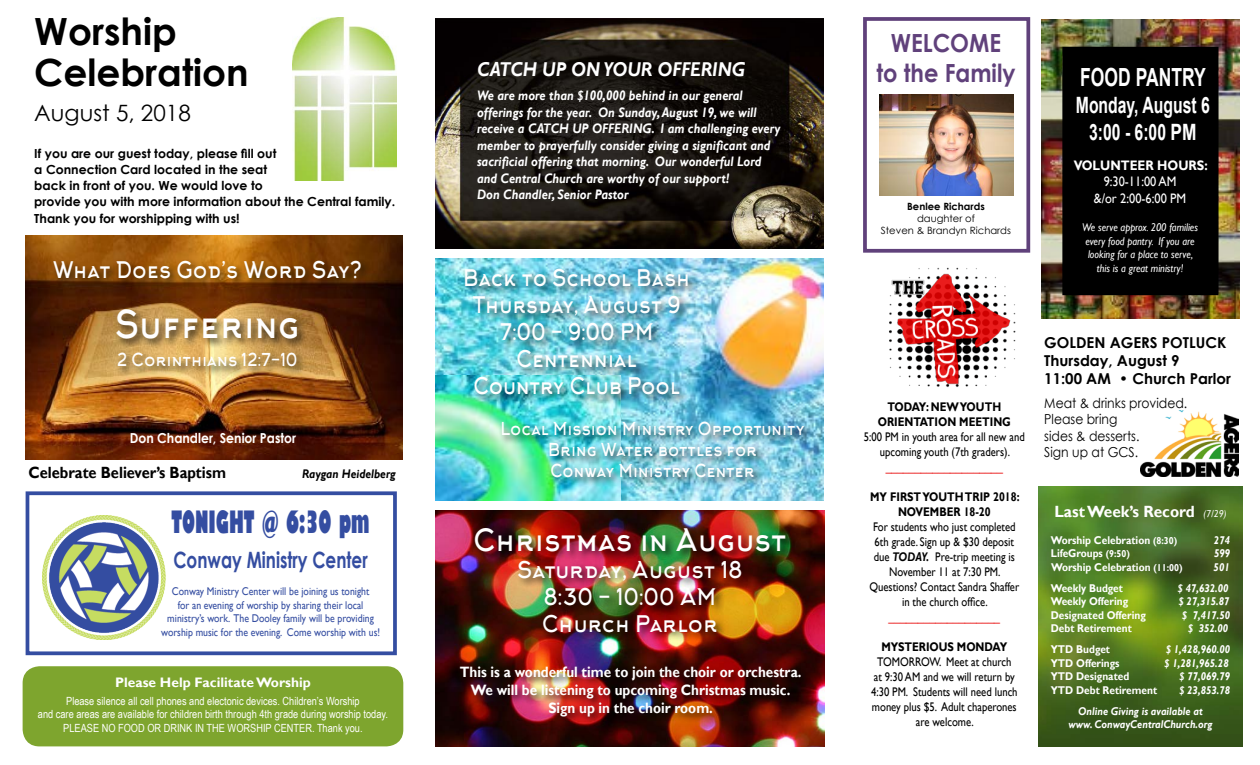
<style>
.page{position:relative;width:1260px;height:765px;background:#fff}
.page>*{position:absolute;margin:0;border:0;box-sizing:border-box;transform-origin:0 0}
.t1{font:700 37.5px/41.2px "Century Gothic";color:#000}
.t2{font:37.5px "Arkhip";color:#fff;scale:.87 1}
.t3{font:30px "Arkhip";color:#fff;scale:.9 1}
.t4{font:800 condensed 30px "Gill Sans";color:#344da1;scale:.75 1}
.t5{font:700 25px/30px "Century Gothic";color:#60417b;text-align:center;scale:.9 1}
.t6{font:700 25px "Arial";color:#fff;scale:.7 1}
.t7{font:22.5px/27px "Arkhip";color:#fff;text-align:center;scale:.85 1}
.t8{font:22.5px/27px "Arkhip";color:#fff;text-align:center;scale:.9 1}
.t9{font:700 22.5px/27px "Arial";color:#fff;text-align:center;scale:.7 1}
.t10{font:22.5px "Arkhip";color:#fff;scale:.87 1}
.t11{font:700 22.5px "Century Gothic";color:#344da1;scale:.75 1}
.t12{font:22.5px "Century Gothic";color:#000}
.t13{font:italic 700 20px "Gill Sans";color:#fff;scale:.9 1}
.t14{font:17.5px/21px "Arkhip";color:#fff;text-align:center;scale:.85 1}
.t15{font:17.5px "Arkhip";color:#fff;scale:.87 1}
.t16{font:700 16.25px "Gill Sans";color:#000;scale:.9 1}
.t17{font:700 16.25px "Gill Sans";color:#fff;scale:.95 1}
.t18{font:700 15px/18px "Gill Sans";color:#fff;text-align:center;scale:.9 1}
.t19{font:700 15px/18px "Century Gothic";color:#000}
.t20{font:italic 700 13.75px/16.5px "Gill Sans";color:#fff;scale:.89 1}
.t21{font:13.75px/16.5px "Century Gothic";color:#000;scale:.9 1}
.t22{font:700 13.75px "Gill Sans";color:#fff}
.t23{font:13.75px/16.5px "Gill Sans";color:#fff;text-align:center;scale:.9 1}
.t24{font:700 13.75px "Century Gothic";color:#fff;scale:.9 1}
.t25{font:700 13.75px "Gill Sans";color:#fff;scale:.9 1}
.t26{font:12.5px/15px "Gill Sans";color:#000;text-align:center;scale:.85 1}
.t27{font:700 12.5px/16.2px "Century Gothic";color:#000}
.t28{font:700 12.5px/15px "Gill Sans";color:#000;text-align:center;scale:.85 1}
.t29{font:12.5px "Gill Sans";color:#e80000;scale:.85 1}
.t30{font:italic 700 12.5px "Gill Sans";color:#000;scale:.9 1}
.t31{font:11.25px/13.5px "Arial Narrow";color:#fff;text-align:center}
.t32{font:700 11.25px "Gill Sans";color:#fff;scale:.9 1}
.t33{font:11.25px/13.5px "Gill Sans";color:#344da1;text-align:center;scale:.87 1}
.t34{font:italic 700 11.25px/21px "Gill Sans";color:#fff;scale:.9 1}
.t35{font:italic 11.25px/13.5px "Gill Sans";color:#fff;text-align:center;scale:.9 1}
.t36{font:10px/12px "Century Gothic";color:#000;text-align:center}
.t37{font:700 10px "Century Gothic";color:#000}
.s1{font-weight:700;font-style:italic}
.s2{font-weight:400;font-style:italic;font-size:10px}
.s3{font-size:10px}
</style>
<div class="page">
<img style="left:1038px;top:486px;width:204px;height:260px">
<div style="left:23px;top:666px;width:380px;height:80px;background:#7ea52e;border-radius:17px"></div>
<img style="left:293px;top:17px;width:104px;height:164px">
<img style="left:1140px;top:410px;width:99px;height:67px">
<img style="left:26px;top:236px;width:376px;height:224px">
<div style="left:26px;top:491px;width:371px;height:164px;border:4px solid #344da1"></div>
<div style="left:51px;top:259px;width:320px;height:118px;background:#000;opacity:.75"></div>
<div style="left:863px;top:17px;width:167px;height:236px;border:4px solid #60417b"></div>
<img style="left:880px;top:95px;width:134px;height:101px">
<img style="left:436px;top:258px;width:388px;height:242px">
<img style="left:436px;top:375px;width:185px;height:125px">
<div style="left:462px;top:267px;width:236px;height:138px;background:#000;opacity:.75"></div>
<div style="left:499px;top:420px;width:315px;height:68px;background:#000;opacity:.75"></div>
<img style="left:42px;top:515px;width:124px;height:125px">
<img style="left:436px;top:511px;width:388px;height:235px">
<div style="left:458px;top:525px;width:353px;height:202px;background:#000;opacity:.75"></div>
<img style="left:436px;top:19px;width:388px;height:229px">
<img style="left:1041px;top:20px;width:199px;height:299px">
<div style="left:1064px;top:48px;width:153px;height:246px;background:#000"></div>
<div style="left:1062px;top:47px;width:157px;height:248px;border:2px solid #000"></div>
<img style="left:889px;top:267px;width:127px;height:120px">
<h1 class="t1" style="left:34px;top:9px;width:216px">Worship<br>Celebration</h1>
<h3 class="t12" style="left:34px;top:97px;width:158px">August 5, 2018</h3>
<p class="t27" style="left:34px;top:144px;width:362px">If you are our guest today, please fill out<br>a Connection Card located in the seat<br>back in front of you. We would love to<br>provide you with more information about the Central family.<br>Thank you for worshipping with us!</p>
<h3 class="t10" style="left:53px;top:257px;width:357px">What Does God’s Word Say?</h3>
<h1 class="t2" style="left:115px;top:303px;width:214px">Suffering</h1>
<h3 class="t15" style="left:117px;top:350px;width:209px">2 Corinthians 12:7-10</h3>
<p class="t24" style="left:130px;top:428px;width:186px">Don Chandler, Senior Pastor</p>
<h3 class="t16" style="left:28px;top:463px;width:221px">Celebrate Believer’s Baptism</h3>
<p class="t30" style="left:302px;top:467px;width:106px">Raygan Heidelberg</p>
<h2 class="t4" style="left:172px;top:503px;width:265px">TONIGHT @ 6:30 pm</h2>
<h3 class="t11" style="left:173px;top:543px;width:261px">Conway Ministry Center</h3>
<p class="t33" style="left:161px;top:585px;width:253px">Conway Ministry Center will be joining us tonight<br>for an evening of worship by sharing their local ministry’s work. The Dooley family will be providing worship music for the evening. Come worship with us!</p>
<p class="t22" style="left:115px;top:674px;width:197px">Please Help Facilitate Worship</p>
<p class="t31" style="left:38px;top:693px;width:352px">Please silence all cell phones and electonic devices. Children’s Worship<br>and care areas are available for children birth through 4th grade during worship today.<br>PLEASE NO FOOD OR DRINK IN THE WORSHIP CENTER. Thank you.</p>
<h3 class="t13" style="left:477px;top:58px;width:299px">CATCH UP ON YOUR OFFERING</h3>
<p class="t20" style="left:477px;top:88px;width:343px">We are more than $100,000 behind in our general offerings for the year. On Sunday, August 19, we will receive a CATCH UP OFFERING. I am challenging every member to prayerfully consider giving a significant and sacrificial offering that morning. Our wonderful Lord and Central Church are worthy of our support!<br>Don Chandler, Senior Pastor</p>
<h3 class="t7" style="left:463px;top:265px;width:268px">Back to School Bash<br>Thursday, August 9<br>7:00 - 9:00 PM<br>Centennial<br>Country Club Pool</h3>
<h3 class="t14" style="left:501px;top:419px;width:359px">Local Mission Ministry Opportunity<br>Bring Water bottles for<br>Conway Ministry Center</h3>
<h2 class="t3" style="left:473px;top:523px;width:349px">Christmas in August</h2>
<h3 class="t8" style="left:517px;top:557px;width:252px">Saturday, August 18<br>8:30 - 10:00 AM<br>Church Parlor</h3>
<p class="t18" style="left:460px;top:664px;width:381px">This is a wonderful time to join the choir or orchestra.<br>We will be listening to upcoming Christmas music.<br>Sign up in the choir room.</p>
<h3 class="t5" style="left:876px;top:27px;width:156px">WELCOME<br>to the Family</h3>
<p class="t37" style="left:907px;top:199px;width:79px">Benlee Richards</p>
<p class="t36" style="left:881px;top:212px;width:132px">daughter of<br>Steven &amp; Brandyn Richards</p>
<h3 class="t6" style="left:1080px;top:60px;width:181px">FOOD PANTRY</h3>
<h3 class="t9" style="left:1076px;top:92px;width:193px">Monday, August 6<br>3:00 - 6:00 PM</h3>
<p class="t25" style="left:1074px;top:157px;width:151px">VOLUNTEER HOURS:</p>
<p class="t23" style="left:1094px;top:174px;width:104px">9:30-11:00 AM &amp;/or 2:00-6:00 PM</p>
<p class="t35" style="left:1082px;top:221px;width:130px">We serve approx. 200 families every food pantry. If you are looking for a place to serve, this is a great ministry!</p>
<p class="t28" style="left:878px;top:400px;width:158px">TODAY: NEW YOUTH<br>ORIENTATION MEETING</p>
<p class="t26" style="left:864px;top:430px;width:191px">5:00 PM in youth area for all new and upcoming youth (7th graders).</p>
<p class="t29" style="left:886px;top:460px;width:140px">____________________</p>
<p class="t28" style="left:870px;top:490px;width:177px">MY FIRST YOUTH TRIP 2018:<br>NOVEMBER 18-20</p>
<p class="t26" style="left:869px;top:520px;width:178px">For students who just completed<br>6th grade. Sign up &amp; $30 deposit due <span class="s1">TODAY.</span> Pre-trip meeting is<br>November 11 at 7:30 PM.<br>Questions? Contact Sandra Shaffer in the church office.</p>
<p class="t29" style="left:889px;top:610px;width:133px">___________________</p>
<p class="t28" style="left:881px;top:640px;width:149px">MYSTERIOUS MONDAY</p>
<p class="t26" style="left:871px;top:655px;width:174px">TOMORROW. Meet at church<br>at 9:30 AM and we will return by<br>4:30 PM. Students will need lunch money plus $5. Adult chaperones are welcome.</p>
<p class="t19" style="left:1044px;top:333px;width:188px">GOLDEN AGERS POTLUCK<br>Thursday, August 9<br>11:00 AM • Church Parlor</p>
<p class="t21" style="left:1044px;top:394px;width:160px">Meat &amp; drinks provided.<br>Please bring<br>sides &amp; desserts.<br>Sign up at GCS.</p>
<h3 class="t17" style="left:1054px;top:501px;width:183px">Last Week’s Record <span class="s2">(7/29)</span></h3>
<p class="t32" style="left:1051px;top:533px;width:142px">Worship Celebration <span class="s3">(8:30)</span></p>
<p class="t34" style="left:1214px;top:530px;width:19px">274</p>
<p class="t32" style="left:1051px;top:546px;width:90px">LifeGroups <span class="s3">(9:50)</span></p>
<p class="t34" style="left:1214px;top:543px;width:19px">599</p>
<p class="t32" style="left:1051px;top:560px;width:148px">Worship Celebration <span class="s3">(11:00)</span></p>
<p class="t34" style="left:1214px;top:557px;width:19px">501</p>
<p class="t32" style="left:1051px;top:581px;width:82px">Weekly Budget</p>
<p class="t34" style="left:1178px;top:578px;width:58px">$ 47,632.00</p>
<p class="t32" style="left:1051px;top:594px;width:88px">Weekly Offering</p>
<p class="t34" style="left:1179px;top:591px;width:58px">$ 27,315.87</p>
<p class="t32" style="left:1051px;top:608px;width:107px">Designated Offering</p>
<p class="t34" style="left:1182px;top:605px;width:55px">$ 7,417.50</p>
<p class="t32" style="left:1051px;top:621px;width:92px">Debt Retirement</p>
<p class="t34" style="left:1188px;top:618px;width:46px">$ 352.00</p>
<p class="t32" style="left:1051px;top:642px;width:67px">YTD Budget</p>
<p class="t34" style="left:1166px;top:639px;width:73px">$ 1,428,960.00</p>
<p class="t32" style="left:1051px;top:656px;width:78px">YTD Offerings</p>
<p class="t34" style="left:1165px;top:653px;width:73px">$ 1,281,965.28</p>
<p class="t32" style="left:1051px;top:669px;width:89px">YTD Designated</p>
<p class="t34" style="left:1180px;top:666px;width:58px">$ 77,069.79</p>
<p class="t32" style="left:1051px;top:683px;width:120px">YTD Debt Retirement</p>
<p class="t34" style="left:1078px;top:680px;width:170px;text-indent:101px">$ 23,853.78<br>Online Giving is available at</p>
<p class="t34" style="left:1068px;top:714px;width:162px">www. ConwayCentralChurch.org</p>
</div>
